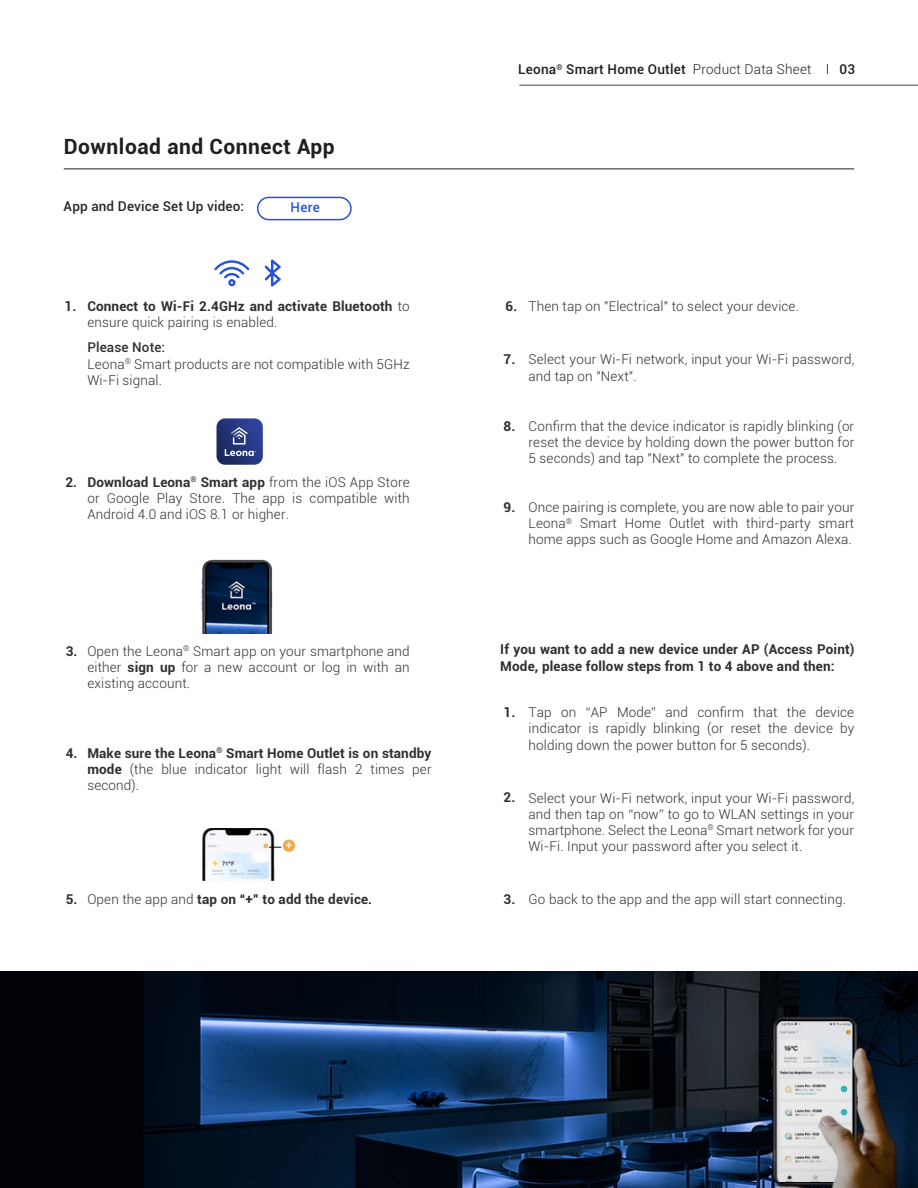
<style>
.page{position:relative;width:918px;height:1188px;background:#fff}
.page>*{position:absolute;margin:0;border:0;box-sizing:border-box;transform-origin:0 0}
.t1{font:700 21px "Roboto";letter-spacing:.025em;color:#1f1f22}
.t2{font:300 13.5px/16.2px "Roboto";letter-spacing:.01em;color:#2f2f2e;text-align:justify}
.t3{font:700 13.5px/16.2px "Roboto";letter-spacing:.01em;color:#2f2f2e}
.t4{font:500 13.5px "Roboto";letter-spacing:.015em;color:#1f1f22}
.t5{font:500 13.5px "Roboto";letter-spacing:.01em;color:#252524}
.t6{font:500 13.5px "Roboto";color:#2953d7}
.t7{font:500 10.95px "Roboto";color:#fff}
.s1{font-weight:300}
.s2{font-weight:500}
.s3{font-weight:700}
</style>
<div class="page">
<img style="left:0;top:971px;width:918px;height:217px">
<hr style="left:64px;top:169px;width:790px;height:1px;background:#1f211f">
<svg style="left:214px;top:260px;width:36px;height:21px"></svg>
<div style="left:228px;top:279px;width:8px;height:7px;border:2px solid #2953d7;border-radius:50%"></div>
<svg style="left:265px;top:260px;width:16px;height:27px"></svg>
<img style="left:202px;top:828px;width:73px;height:53px">
<div style="left:283px;top:840px;width:12px;height:12px;background:#f4a949;border-radius:50%"></div>
<svg style="left:269px;top:847px;width:12px;height:1px"></svg>
<div style="left:257px;top:197px;width:95px;height:23px;border:2px solid #2953d7;border-radius:11px"></div>
<img style="left:217px;top:418px;width:46px;height:47px">
<svg style="left:225px;top:427px;width:31px;height:29px"></svg>
<img style="left:201px;top:559px;width:72px;height:75px">
<hr style="left:519px;top:85px;width:399px;height:1px;background:#44444a">
<h1 class="t1" style="left:64px;top:132px;width:272px">Download and Connect App</h1>
<p class="t5" style="left:64px;top:197px;width:182px">App and Device Set Up video:</p>
<p class="t6" style="left:291px;top:198px;width:31px">Here</p>
<p class="t3" style="left:65px;top:298px;width:13px">1.</p>
<p class="t3" style="left:87px;top:297px;width:324px">Connect to Wi-Fi 2.4GHz and activate Bluetooth <span class="s1">to ensure quick pairing is enabled.</span></p>
<p class="t2" style="left:87px;top:339px;width:324px;text-align:left"><span class="s2">Please Note:<br></span>Leona<sup>®</sup> Smart products are not compatible with 5GHz<br>Wi-Fi signal.</p>
<p class="t3" style="left:65px;top:473px;width:13px">2.</p>
<p class="t2" style="left:87px;top:473px;width:324px"><span class="s3">Download Leona</span><sup>®</sup> <span class="s3">Smart app</span> from the iOS App Store or Google Play Store. The app is compatible with Android 4.0 and iOS 8.1 or higher.</p>
<p class="t3" style="left:66px;top:642px;width:13px">3.</p>
<p class="t2" style="left:87px;top:643px;width:324px">Open the Leona<sup>®</sup> Smart app on your smartphone and either <span class="s3">sign up</span> for a new account or log in with an existing account.</p>
<p class="t3" style="left:66px;top:745px;width:13px">4.</p>
<p class="t2" style="left:87px;top:745px;width:346px"><span class="s3">Make sure the Leona</span><sup>®</sup> <span class="s3">Smart Home Outlet is on standby mode</span> (the blue indicator light will flash 2 times per second).</p>
<p class="t7" style="left:286px;top:838px;width:8px">+</p>
<p class="t3" style="left:66px;top:891px;width:308px">5. <span class="s1">Open the app and</span> tap on “+” to add the device.</p>
<p class="t4" style="left:518px;top:60px;width:295px">Leona<sup>®</sup> Smart Home Outlet <span class="s1">Product Data Sheet</span></p>
<p class="t4" style="left:840px;top:60px;width:17px">03</p>
<p class="t2" style="left:506px;top:298px;width:295px"><span class="s3">6.</span> Then tap on "Electrical" to select your device.</p>
<p class="t3" style="left:503px;top:351px;width:13px">7.</p>
<p class="t2" style="left:529px;top:351px;width:327px">Select your Wi-Fi network, input your Wi-Fi password, and tap on "Next".</p>
<p class="t3" style="left:503px;top:417px;width:13px">8.</p>
<p class="t2" style="left:529px;top:417px;width:327px">Confirm that the device indicator is rapidly blinking (or reset the device by holding down the power button for 5 seconds) and tap "Next" to complete the process.</p>
<p class="t3" style="left:503px;top:498px;width:13px">9.</p>
<p class="t2" style="left:529px;top:499px;width:327px">Once pairing is complete, you are now able to pair your Leona<sup>®</sup> Smart Home Outlet with third-party smart home apps such as Google Home and Amazon Alexa.</p>
<p class="t3" style="left:500px;top:641px;width:356px">If you want to add a new device under AP (Access Point)<br>Mode, please follow steps from 1 to 4 above and then:</p>
<p class="t3" style="left:503px;top:704px;width:13px">1.</p>
<p class="t2" style="left:529px;top:704px;width:327px">Tap on “AP Mode” and confirm that the device indicator is rapidly blinking (or reset the device by holding down the power button for 5 seconds).</p>
<p class="t3" style="left:503px;top:789px;width:13px">2.</p>
<p class="t2" style="left:529px;top:789px;width:327px">Select your Wi-Fi network, input your Wi-Fi password, and then tap on “now” to go to WLAN settings in your smartphone. Select the Leona<sup>®</sup> Smart network for your Wi-Fi. Input your password after you select it.</p>
<p class="t2" style="left:503px;top:891px;width:344px"><span class="s3">3.</span> Go back to the app and the app will start connecting.</p>
</div>
